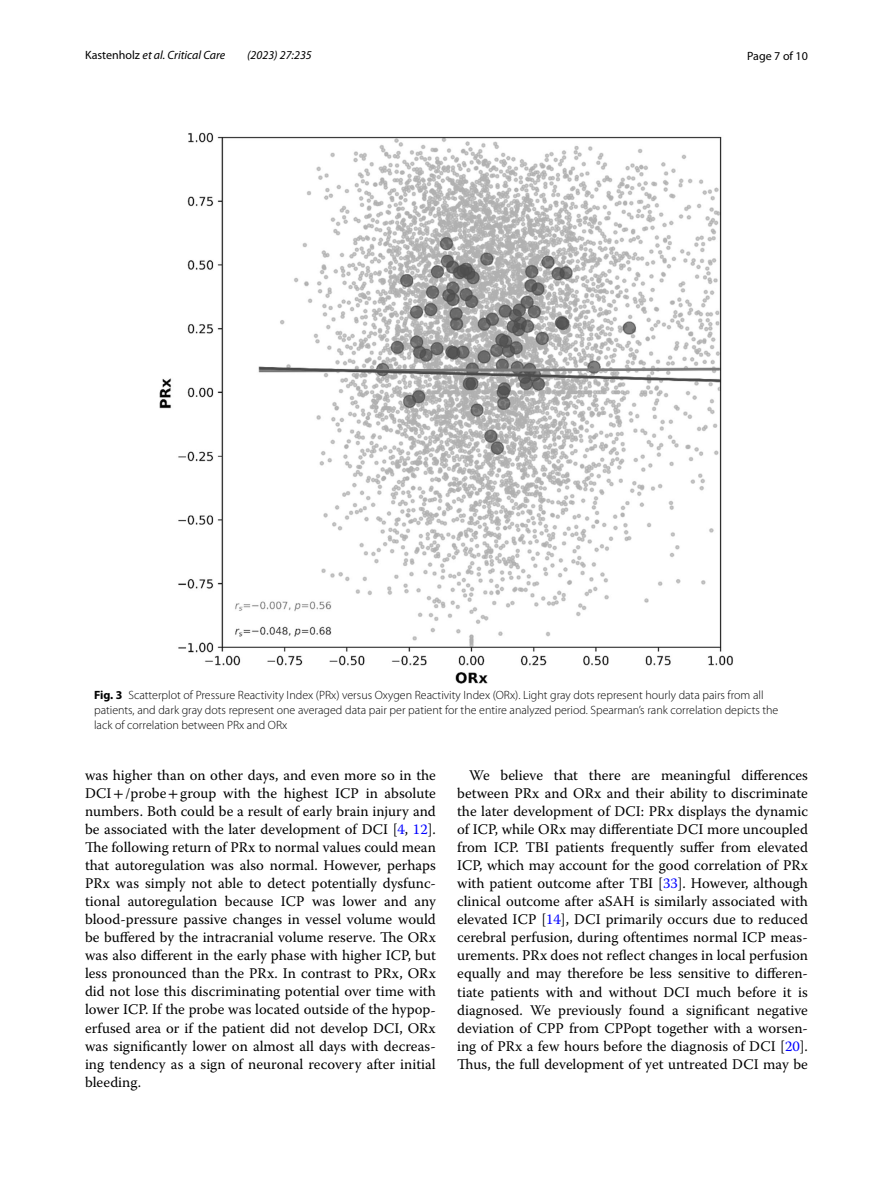
<style>
.page{position:relative;width:893px;height:1187px;background:#fff}
.page>*{position:absolute;margin:0;border:0;box-sizing:border-box;transform-origin:0 0}
.t1{font:14.7px/18px "Warnock Pro";color:#000;text-align:justify}
.t2{font:300 12px/15px "Myriad Pro";color:#000}
.t3{font:italic 12px "Myriad Pro";color:#000}
.t4{font:12px "Myriad Pro";color:#000}
.s1{font-style:normal}
.s2{font-weight:700}
.s3{font-family:"STIX"}
.s4{color:#00f}
</style>
<div class="page">
<img style="left:159px;top:133px;width:575px;height:550px">
<p class="t3" style="left:85px;top:48px;width:142px"><span class="s1">Kastenholz</span> et al. Critical Care</p>
<p class="t3" style="left:247px;top:48px;width:66px">(2023) 27:235</p>
<p class="t4" style="left:747px;top:48px;width:62px">Page 7 of 10</p>
<p class="t2" style="left:94px;top:687px;width:686px"><span class="s2">Fig. 3</span> Scatterplot of Pressure Reactivity Index (PRx) versus Oxygen Reactivity Index (ORx). Light gray dots represent hourly data pairs from all patients, and dark gray dots represent one averaged data pair per patient for the entire analyzed period. Spearman’s rank correlation depicts the lack of correlation between PRx and ORx</p>
<p class="t1" style="left:85px;top:766px;width:352px">was higher than on other days, and even more so in the DCI<span class="s3">+</span>/probe<span class="s3">+</span>group with the highest ICP in absolute numbers. Both could be a result of early brain injury and be associated with the later development of DCI [<span class="s4">4</span>, <span class="s4">12</span>].<br>The following return of PRx to normal values could mean that autoregulation was also normal. However, perhaps PRx was simply not able to detect potentially dysfunc&shy;tional autoregulation because ICP was lower and any blood-pressure passive changes in vessel volume would be buffered by the intracranial volume reserve. The ORx was also different in the early phase with higher ICP, but less pronounced than the PRx. In contrast to PRx, ORx did not lose this discriminating potential over time with lower ICP. If the probe was located outside of the hypop&shy;erfused area or if the patient did not develop DCI, ORx was significantly lower on almost all days with decreas&shy;ing tendency as a sign of neuronal recovery after initial bleeding.</p>
<p class="t1" style="left:457px;top:766px;width:352px;text-indent:12px">We believe that there are meaningful differences between PRx and ORx and their ability to discriminate the later development of DCI: PRx displays the dynamic of ICP, while ORx may differentiate DCI more uncoupled from ICP. TBI patients frequently suffer from elevated ICP, which may account for the good correlation of PRx with patient outcome after TBI [<span class="s4">33</span>]. However, although clinical outcome after aSAH is similarly associated with elevated ICP [<span class="s4">14</span>], DCI primarily occurs due to reduced cerebral perfusion, during oftentimes normal ICP meas&shy;urements. PRx does not reflect changes in local perfusion equally and may therefore be less sensitive to differen&shy;tiate patients with and without DCI much before it is diagnosed. We previously found a significant negative deviation of CPP from CPPopt together with a worsen&shy;ing of PRx a few hours before the diagnosis of DCI [<span class="s4">20</span>].<br>Thus, the full development of yet untreated DCI may be</p>
</div>
